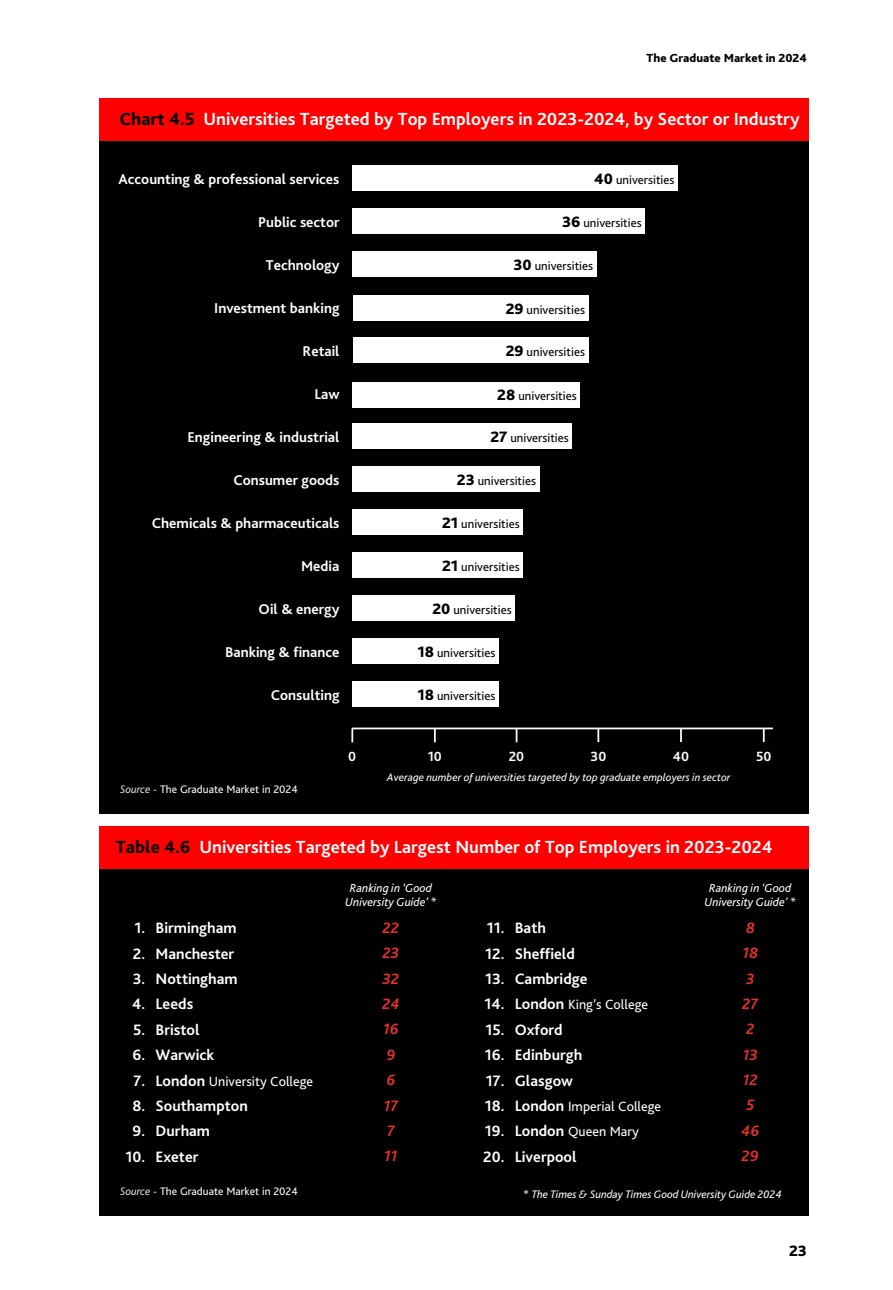
<style>
.page{position:relative;width:893px;height:1290px;background:#fff}
.page>*{position:absolute;margin:0;border:0;box-sizing:border-box;transform-origin:0 0}
.t1{font:700 18.38px "Bliss 2";color:#fff}
.t2{font:700 15.75px/25.4px "Bliss 2";color:#fff}
.t3{font:italic 700 15.75px/25.4px "Bliss 2";color:#e5312b;text-align:center}
.t4{font:800 15.75px "Bliss 2";color:#000}
.t5{font:700 14.88px "Bliss 2";color:#fff}
.t6{font:14px/25.4px "Bliss 2";color:#fff}
.t7{font:700 14px "Bliss 2";color:#fff}
.t8{font:12.6px "Bliss 2";color:#000}
.t9{font:italic 12.25px/14px "Bliss 2";color:#fff;text-align:center}
.t10{font:800 12.25px "Bliss 2";color:#000}
.t11{font:italic 11.38px "Bliss 2";color:#fff}
.t12{font:11.38px "Bliss 2";color:#fff}
.s1{font-weight:800;color:#000}
.s2{font-weight:800;font-size:15.75px}
.s3{font-weight:300;font-style:italic}
.s4{font-weight:300}
.s5{font-weight:700;font-size:15.75px}
.s6{font-style:normal}
</style>
<div class="page">
<div style="left:99px;top:826px;width:710px;height:389px;background:#000"></div>
<div style="left:99px;top:826px;width:710px;height:42px;background:#f00"></div>
<div style="left:99px;top:139px;width:710px;height:674px;background:#000"></div>
<div style="left:99px;top:98px;width:710px;height:43px;background:#f00"></div>
<hr style="left:352px;top:727px;width:421px;height:2px;background:#fff">
<svg style="left:351px;top:728px;width:2px;height:14px"></svg>
<div style="left:353px;top:165px;width:325px;height:26px;background:#fff"></div>
<svg style="left:516px;top:729px;width:1px;height:13px"></svg>
<svg style="left:763px;top:729px;width:2px;height:13px"></svg>
<div style="left:353px;top:552px;width:170px;height:26px;background:#fff"></div>
<div style="left:353px;top:251px;width:244px;height:26px;background:#fff"></div>
<div style="left:353px;top:382px;width:227px;height:25px;background:#fff"></div>
<div style="left:353px;top:423px;width:219px;height:26px;background:#fff"></div>
<div style="left:353px;top:295px;width:235px;height:26px;background:#fff"></div>
<div style="left:353px;top:337px;width:235px;height:26px;background:#fff"></div>
<div style="left:353px;top:208px;width:292px;height:26px;background:#fff"></div>
<div style="left:353px;top:638px;width:146px;height:26px;background:#fff"></div>
<div style="left:353px;top:509px;width:170px;height:26px;background:#fff"></div>
<div style="left:353px;top:595px;width:162px;height:26px;background:#fff"></div>
<div style="left:353px;top:466px;width:187px;height:26px;background:#fff"></div>
<svg style="left:434px;top:729px;width:2px;height:13px"></svg>
<svg style="left:597px;top:729px;width:2px;height:13px"></svg>
<svg style="left:680px;top:729px;width:2px;height:13px"></svg>
<div style="left:353px;top:681px;width:146px;height:26px;background:#fff"></div>
<p class="t10" style="left:646px;top:51px;width:162px">The Graduate Market in 2024</p>
<h1 class="t1" style="left:119px;top:107px;width:682px"><span class="s1">Chart 4.5</span> Universities Targeted by Top Employers in 2023-2024, by Sector or Industry</h1>
<p class="t5" style="left:119px;top:170px;width:222px">Accounting &amp; professional services</p>
<p class="t8" style="left:594px;top:172px;width:82px"><span class="s2">40</span> universities</p>
<p class="t5" style="left:258px;top:213px;width:83px">Public sector</p>
<p class="t8" style="left:562px;top:215px;width:81px"><span class="s2">36</span> universities</p>
<p class="t5" style="left:266px;top:256px;width:75px">Technology</p>
<p class="t8" style="left:513px;top:258px;width:81px"><span class="s2">30</span> universities</p>
<p class="t5" style="left:214px;top:299px;width:127px">Investment banking</p>
<p class="t8" style="left:506px;top:302px;width:81px"><span class="s2">29</span> universities</p>
<p class="t5" style="left:303px;top:342px;width:38px">Retail</p>
<p class="t8" style="left:506px;top:344px;width:81px"><span class="s2">29</span> universities</p>
<p class="t5" style="left:314px;top:385px;width:27px">Law</p>
<p class="t8" style="left:497px;top:388px;width:81px"><span class="s2">28</span> universities</p>
<p class="t5" style="left:187px;top:428px;width:154px">Engineering &amp; industrial</p>
<p class="t8" style="left:490px;top:430px;width:80px"><span class="s2">27</span> universities</p>
<p class="t5" style="left:233px;top:471px;width:108px">Consumer goods</p>
<p class="t8" style="left:457px;top:473px;width:81px"><span class="s2">23</span> universities</p>
<p class="t5" style="left:152px;top:514px;width:189px">Chemicals &amp; pharmaceuticals</p>
<p class="t8" style="left:442px;top:516px;width:79px"><span class="s2">21</span> universities</p>
<p class="t5" style="left:301px;top:557px;width:40px">Media</p>
<p class="t8" style="left:442px;top:559px;width:79px"><span class="s2">21</span> universities</p>
<p class="t5" style="left:259px;top:600px;width:82px">Oil &amp; energy</p>
<p class="t8" style="left:432px;top:602px;width:81px"><span class="s2">20</span> universities</p>
<p class="t5" style="left:225px;top:643px;width:116px">Banking &amp; finance</p>
<p class="t8" style="left:417px;top:645px;width:80px"><span class="s2">18</span> universities</p>
<p class="t5" style="left:271px;top:685px;width:70px">Consulting</p>
<p class="t8" style="left:417px;top:687px;width:80px"><span class="s2">18</span> universities</p>
<p class="t12" style="left:120px;top:782px;width:179px"><span class="s3">Source</span> <span class="s4">-</span> The Graduate Market in 2024</p>
<p class="t7" style="left:348px;top:747px;width:10px">0</p>
<p class="t7" style="left:428px;top:747px;width:16px">10</p>
<p class="t7" style="left:591px;top:747px;width:17px">30</p>
<p class="t7" style="left:673px;top:747px;width:18px">40</p>
<p class="t7" style="left:509px;top:747px;width:17px">20</p>
<p class="t7" style="left:756px;top:747px;width:17px">50</p>
<p class="t11" style="left:387px;top:770px;width:345px">Average number of universities targeted by top graduate employers in sector</p>
<h1 class="t1" style="left:116px;top:835px;width:658px"><span class="s1">Table 4.6</span> Universities Targeted by Largest Number of Top Employers in 2023-2024</h1>
<p class="t2" style="left:125px;top:915px;width:21px;text-align:center">1.<br>2.<br>3.<br>4.<br>5.<br>6.<br>7.<br>8.<br>9.<br>10.</p>
<p class="t2" style="left:156px;top:915px;width:84px">Birmingham<br>Manchester<br>Nottingham<br>Leeds<br>Bristol<br>Warwick</p>
<p class="t6" style="left:156px;top:1068px;width:159px"><span class="s5">London</span> University College</p>
<p class="t2" style="left:156px;top:1092px;width:94px">Southampton<br>Durham<br>Exeter</p>
<p class="t9" style="left:345px;top:881px;width:93px">Ranking in ‘Good<br>University Guide’ *</p>
<p class="t3" style="left:382px;top:915px;width:19px">22<br>23<br>32<br>24<br>16<br>9<br>6<br>17<br>7<br>11</p>
<p class="t2" style="left:515px;top:915px;width:74px">Bath<br>Sheffield<br>Cambridge</p>
<p class="t2" style="left:483px;top:915px;width:23px;text-align:justify">11.<br>12.<br>13.<br>14.<br>15.<br>16.<br>17.<br>18.<br>19.<br>20.</p>
<p class="t6" style="left:515px;top:992px;width:135px"><span class="s5">London</span> King’s College</p>
<p class="t2" style="left:515px;top:1016px;width:69px">Oxford<br>Edinburgh<br>Glasgow</p>
<p class="t6" style="left:515px;top:1093px;width:148px"><span class="s5">London</span> Imperial College<br><span class="s5">London</span> Queen Mary</p>
<p class="t2" style="left:515px;top:1143px;width:63px">Liverpool</p>
<p class="t9" style="left:705px;top:880px;width:93px">Ranking in ‘Good<br>University Guide’ *</p>
<p class="t3" style="left:741px;top:914px;width:20px">8<br>18<br>3<br>27<br>2<br>13<br>12<br>5<br>46<br>29</p>
<p class="t12" style="left:120px;top:1184px;width:179px"><span class="s3">Source</span> <span class="s4">-</span> The Graduate Market in 2024</p>
<p class="t11" style="left:523px;top:1187px;width:260px"><span class="s6">*</span> The Times &amp; Sunday Times Good University Guide 2024</p>
<p class="t4" style="left:789px;top:1241px;width:19px">23</p>
</div>
